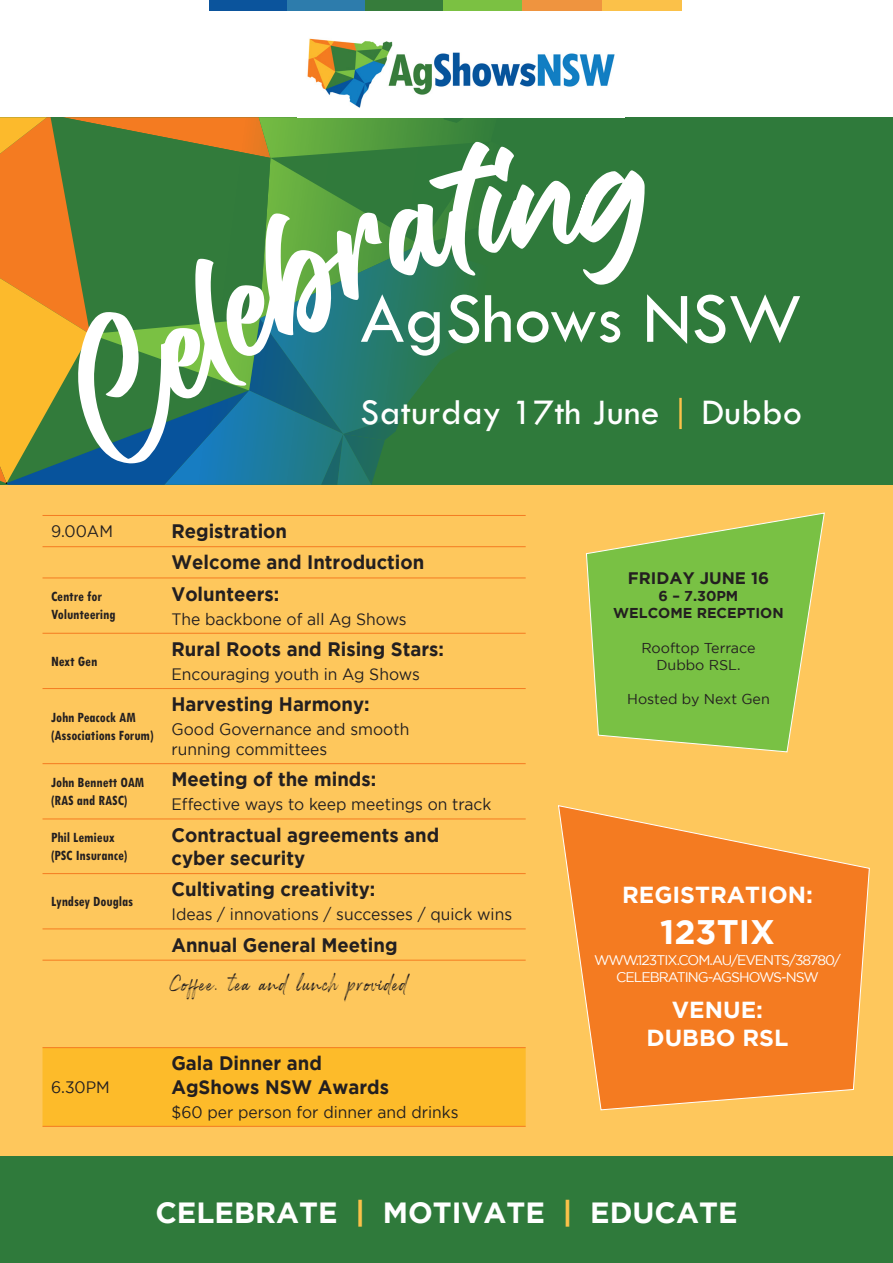
<style>
.page{position:relative;width:893px;height:1263px;background:#fff}
.page>*{position:absolute;margin:0;border:0;box-sizing:border-box;transform-origin:0 0}
.t1{font:73.5px "Tw Cen MT Std";color:#fff}
.t2{font:37.5px "Tw Cen MT Std";letter-spacing:.01em;color:#fff}
.t3{font:700 34.05px "Gotham";color:#fff}
.t4{font:700 29.1px "Gotham";color:#fff}
.table_event_heading{font:24px "Rockness";letter-spacing:.05em;color:#231f20;scale:.95 1}
.t5{font:700 23.25px/27.8px "Gotham";color:#fff;text-align:center}
.table_event_heading-2{font:700 19.5px/23.4px "Gotham";color:#231f20;scale:.95 1}
.t6{font:700 16.65px "Gotham";color:#231f20}
.body{font:16.5px/19.8px "Gotham";color:#231f20;scale:.95 1}
.body-2{font:700 condensed 15px/18px "Tw Cen MT Std";color:#231f20;scale:.95 1}
.t7{font:14.25px/17.1px "Gotham";color:#231f20;text-align:center}
.t8{font:700 14.25px "Gotham";color:#231f20}
.t9{font:13.95px/16.6px "Gotham";letter-spacing:-.07em;color:#fff;text-align:center}
.s1{color:#fbc149}
</style>
<div class="page">
<div style="left:0;top:459px;width:893px;height:706px;background:#fec75c"></div>
<svg style="left:558px;top:805px;width:312px;height:305px"></svg>
<svg style="left:586px;top:513px;width:239px;height:239px"></svg>
<div style="left:43px;top:1048px;width:483px;height:78px;background:#fdbb2a"></div>
<hr style="left:43px;top:1047px;width:120px;height:1px;background:#f47b21">
<hr style="left:163px;top:1047px;width:363px;height:1px;background:#f47b21">
<hr style="left:43px;top:1126px;width:120px;height:1px;background:#f47b21">
<hr style="left:163px;top:1126px;width:363px;height:1px;background:#f47b21">
<hr style="left:43px;top:515px;width:120px;height:1px;background:#f47b21">
<hr style="left:163px;top:515px;width:363px;height:1px;background:#f47b21">
<hr style="left:43px;top:546px;width:120px;height:1px;background:#f47b21">
<hr style="left:163px;top:546px;width:363px;height:1px;background:#f47b21">
<hr style="left:43px;top:578px;width:120px;height:1px;background:#f47b21">
<hr style="left:163px;top:578px;width:363px;height:1px;background:#f47b21">
<hr style="left:43px;top:633px;width:120px;height:1px;background:#f47b21">
<hr style="left:163px;top:633px;width:363px;height:1px;background:#f47b21">
<hr style="left:43px;top:688px;width:120px;height:1px;background:#f47b21">
<hr style="left:163px;top:688px;width:363px;height:1px;background:#f47b21">
<hr style="left:43px;top:763px;width:120px;height:1px;background:#f47b21">
<hr style="left:163px;top:763px;width:363px;height:1px;background:#f47b21">
<hr style="left:43px;top:819px;width:120px;height:1px;background:#f47b21">
<hr style="left:163px;top:819px;width:363px;height:1px;background:#f47b21">
<hr style="left:43px;top:873px;width:120px;height:1px;background:#f47b21">
<hr style="left:163px;top:873px;width:363px;height:1px;background:#f47b21">
<hr style="left:43px;top:929px;width:120px;height:1px;background:#f47b21">
<hr style="left:163px;top:929px;width:363px;height:1px;background:#f47b21">
<hr style="left:43px;top:960px;width:120px;height:1px;background:#f47b21">
<hr style="left:163px;top:960px;width:363px;height:1px;background:#f47b21">
<div style="left:0;top:117px;width:893px;height:368px;background:#2f7a3b"></div>
<div style="left:0;top:1157px;width:893px;height:106px;background:#2f7a3b"></div>
<svg style="left:0;top:117px;width:576px;height:368px"></svg>
<svg style="left:78px;top:142px;width:567px;height:321px"></svg>
<img style="left:307px;top:38px;width:308px;height:70px">
<div style="left:210px;top:0;width:79px;height:10px;background:#0b549c"></div>
<div style="left:287px;top:0;width:80px;height:10px;background:#2d7cac"></div>
<div style="left:365px;top:0;width:80px;height:10px;background:#367c3b"></div>
<div style="left:443px;top:0;width:80px;height:10px;background:#7bc142"></div>
<div style="left:522px;top:0;width:80px;height:10px;background:#ef943f"></div>
<div style="left:602px;top:0;width:79px;height:10px;background:#fbc149"></div>
<p class="t1" style="left:360px;top:280px;width:443px">AgShows NSW</p>
<p class="t2" style="left:361px;top:392px;width:443px">Saturday 17th June <span class="s1">|</span> Dubbo</p>
<p class="body" style="left:51px;top:521px;width:67px">9.00AM</p>
<p class="table_event_heading-2" style="left:171px;top:519px;width:123px">Registration</p>
<p class="table_event_heading-2" style="left:171px;top:550px;width:268px">Welcome and Introduction</p>
<p class="body-2" style="left:51px;top:588px;width:69px">Centre for<br>Volunteering</p>
<p class="table_event_heading-2" style="left:171px;top:582px;width:115px">Volunteers:</p>
<p class="body" style="left:171px;top:609px;width:249px">The backbone of all Ag Shows</p>
<p class="body-2" style="left:51px;top:652px;width:50px">Next Gen</p>
<p class="body-2" style="left:51px;top:708px;width:109px">John Peacock AM (Associations Forum)</p>
<p class="table_event_heading-2" style="left:171px;top:637px;width:288px">Rural Roots and Rising Stars:</p>
<p class="body" style="left:171px;top:664px;width:263px">Encouraging youth in Ag Shows</p>
<p class="table_event_heading-2" style="left:171px;top:692px;width:210px">Harvesting Harmony:</p>
<p class="body" style="left:171px;top:719px;width:252px">Good Governance and smooth running committees</p>
<p class="body-2" style="left:51px;top:773px;width:99px">John Bennett OAM (RAS and RASC)</p>
<p class="table_event_heading-2" style="left:171px;top:767px;width:217px">Meeting of the minds:</p>
<p class="body" style="left:171px;top:794px;width:338px">Effective ways to keep meetings on track</p>
<p class="body-2" style="left:51px;top:828px;width:82px">Phil Lemieux (PSC Insurance)</p>
<p class="table_event_heading-2" style="left:171px;top:822px;width:283px">Contractual agreements and cyber security</p>
<p class="body-2" style="left:51px;top:892px;width:88px">Lyndsey Douglas</p>
<p class="table_event_heading-2" style="left:171px;top:877px;width:216px">Cultivating creativity:</p>
<p class="body" style="left:171px;top:904px;width:360px">Ideas / innovations / successes / quick wins</p>
<p class="table_event_heading-2" style="left:171px;top:932px;width:240px">Annual General Meeting</p>
<p class="body" style="left:51px;top:1077px;width:63px">6.30PM</p>
<p class="table_event_heading" style="left:169px;top:967px;width:252px">Coffee, tea and lunch provided</p>
<p class="table_event_heading-2" style="left:171px;top:1051px;width:231px">Gala Dinner and<br>AgShows NSW Awards</p>
<p class="body" style="left:171px;top:1102px;width:304px">$60 per person for dinner and drinks</p>
<p class="t6" style="left:628px;top:568px;width:143px">FRIDAY JUNE 16</p>
<p class="t8" style="left:659px;top:588px;width:81px">6 – 7.30PM</p>
<p class="t8" style="left:613px;top:605px;width:172px">WELCOME RECEPTION</p>
<p class="t7" style="left:641px;top:639px;width:116px">Rooftop Terrace<br>Dubbo RSL.</p>
<p class="t7" style="left:627px;top:690px;width:144px">Hosted by Next Gen</p>
<p class="t5" style="left:622px;top:880px;width:192px">REGISTRATION:</p>
<p class="t3" style="left:660px;top:912px;width:116px">123TIX</p>
<p class="t9" style="left:594px;top:951px;width:248px">WWW.123TIX.COM.AU/EVENTS/38780/<br>CELEBRATING-AGSHOWS-NSW</p>
<p class="t5" style="left:647px;top:995px;width:143px">VENUE:<br>DUBBO RSL</p>
<p class="t4" style="left:155px;top:1196px;width:584px">CELEBRATE <span class="s1">|</span> MOTIVATE <span class="s1">|</span> EDUCATE</p>
</div>
